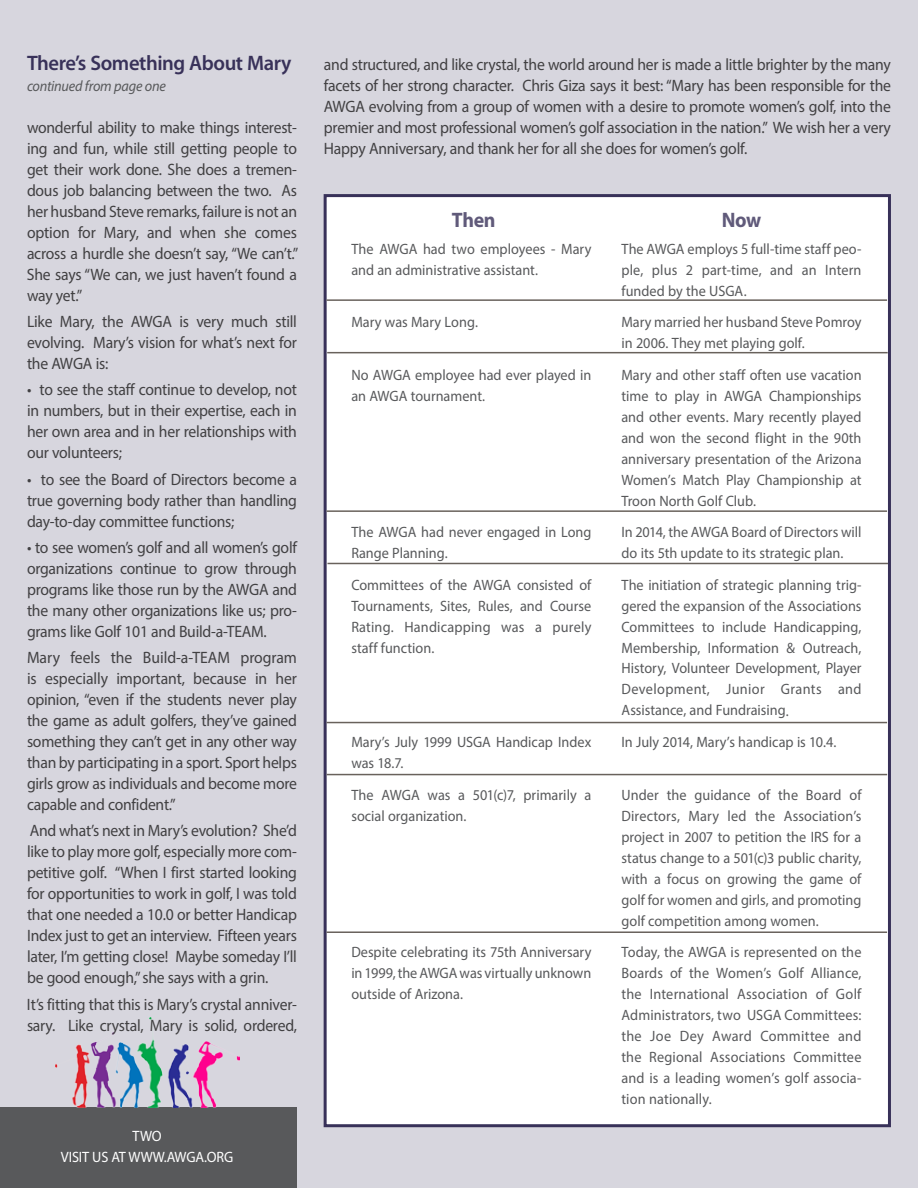
<style>
.page{position:relative;width:918px;height:1188px;background:#d7d6de}
.page>*{position:absolute;margin:0;border:0;box-sizing:border-box;transform-origin:0 0}
.t1{font:600 21px "Myriad Pro";letter-spacing:-.02em;color:#383159}
.t2{font:700 21px "Myriad Pro";letter-spacing:-.02em;color:#605a7a;scale:.95 1}
.t3{font:16.5px/21px "Myriad Pro";letter-spacing:-.015em;color:#414042;text-align:justify;scale:.95 1}
.t4{font:15px/21px "Myriad Pro";color:#58595b;scale:.95 1}
.t5{font:15px/21px "Myriad Pro";letter-spacing:-.01em;color:#fff;text-align:center;scale:.95 1}
.t6{font:italic 15px "Myriad Pro";letter-spacing:-.015em;color:#58595b;scale:.95 1}
</style>
<div class="page">
<div style="left:0;top:1107px;width:297px;height:81px;background:#58595b"></div>
<img style="left:55px;top:1017px;width:184px;height:91px">
<div style="left:324px;top:194px;width:567px;height:933px;background:#fff;border:3px solid #383159"></div>
<hr style="left:327px;top:299px;width:560px;height:2px;background:#69625c">
<hr style="left:327px;top:352px;width:561px;height:1px;background:#69625c">
<hr style="left:327px;top:510px;width:560px;height:2px;background:#69625c">
<hr style="left:327px;top:563px;width:561px;height:1px;background:#69625c">
<hr style="left:327px;top:722px;width:560px;height:1px;background:#69625c">
<hr style="left:327px;top:774px;width:560px;height:1px;background:#69625c">
<hr style="left:327px;top:931px;width:560px;height:2px;background:#69625c">
<p class="t1" style="left:27px;top:49px;width:266px">There’s Something About Mary</p>
<p class="t6" style="left:27px;top:76px;width:148px">continued from page one</p>
<p class="t3" style="left:27px;top:116px;width:287px">wonderful ability to make things interest&shy;ing and fun, while still getting people to get their work done. She does a tremen&shy;dous job balancing between the two. As her husband Steve remarks, failure is not an option for Mary, and when she comes across a hurdle she doesn’t say, “We can’t.” She says “We can, we just haven’t found a way yet.”</p>
<p class="t3" style="left:27px;top:311px;width:286px">Like Mary, the AWGA is very much still evolving. Mary’s vision for what’s next for the AWGA is:</p>
<p class="t3" style="left:27px;top:379px;width:286px">• to see the staff continue to develop, not in numbers, but in their expertise, each in her own area and in her relationships with our volunteers;</p>
<p class="t3" style="left:27px;top:468px;width:286px">• to see the Board of Directors become a true governing body rather than handling day-to-day committee functions;</p>
<p class="t3" style="left:27px;top:537px;width:286px">• to see women’s golf and all women’s golf organizations continue to grow through programs like those run by the AWGA and the many other organizations like us; pro&shy;grams like Golf 101 and Build-a-TEAM.</p>
<p class="t3" style="left:27px;top:647px;width:286px">Mary feels the Build-a-TEAM program is especially important, because in her opinion, “even if the students never play the game as adult golfers, they’ve gained something they can’t get in any other way than by participating in a sport. Sport helps girls grow as individuals and become more capable and confident.”</p>
<p class="t3" style="left:27px;top:820px;width:286px">And what’s next in Mary’s evolution? She’d like to play more golf, especially more com&shy;petitive golf. “When I first started looking for opportunities to work in golf, I was told that one needed a 10.0 or better Handicap Index just to get an interview. Fifteen years later, I’m getting close! Maybe someday I’ll be good enough,” she says with a grin.</p>
<p class="t3" style="left:27px;top:993px;width:286px">It’s fitting that this is Mary’s crystal anniver&shy;sary. Like crystal, Mary is solid, ordered,</p>
<p class="t5" style="left:61px;top:1125px;width:183px">TWO<br>VISIT US AT WWW.AWGA.ORG</p>
<p class="t3" style="left:324px;top:54px;width:598px">and structured, and like crystal, the world around her is made a little brighter by the many facets of her strong character. Chris Giza says it best: “Mary has been responsible for the AWGA evolving from a group of women with a desire to promote women’s golf, into the premier and most professional women’s golf association in the nation.” We wish her a very Happy Anniversary, and thank her for all she does for women’s golf.</p>
<p class="t2" style="left:452px;top:206px;width:48px">Then</p>
<p class="t2" style="left:722px;top:206px;width:43px">Now</p>
<p class="t4" style="left:351px;top:238px;width:254px">The AWGA had two employees - Mary and an administrative assistant.</p>
<p class="t4" style="left:621px;top:238px;width:254px;text-align:justify">The AWGA employs 5 full-time staff peo&shy;ple, plus 2 part-time, and an Intern funded by the USGA.</p>
<p class="t4" style="left:621px;top:311px;width:254px">Mary married her husband Steve Pomroy in 2006. They met playing golf.</p>
<p class="t4" style="left:621px;top:364px;width:254px;text-align:justify">Mary and other staff often use vacation time to play in AWGA Championships and other events. Mary recently played and won the second flight in the 90th anniversary presentation of the Arizona Women’s Match Play Championship at Troon North Golf Club.</p>
<p class="t4" style="left:621px;top:521px;width:254px">In 2014, the AWGA Board of Directors will do its 5th update to its strategic plan.</p>
<p class="t4" style="left:621px;top:574px;width:254px;text-align:justify">The initiation of strategic planning trig&shy;gered the expansion of the Associations Committees to include Handicapping, Membership, Information &amp; Outreach, History, Volunteer Development, Player Development, Junior Grants and Assistance, and Fundraising.</p>
<p class="t4" style="left:621px;top:731px;width:226px">In July 2014, Mary’s handicap is 10.4.</p>
<p class="t4" style="left:621px;top:784px;width:254px;text-align:justify">Under the guidance of the Board of Directors, Mary led the Association’s project in 2007 to petition the IRS for a status change to a 501(c)3 public charity, with a focus on growing the game of golf for women and girls, and promoting golf competition among women.</p>
<p class="t4" style="left:621px;top:941px;width:254px;text-align:justify">Today, the AWGA is represented on the Boards of the Women’s Golf Alliance, the International Association of Golf Administrators, two USGA Committees: the Joe Dey Award Committee and the Regional Associations Committee and is a leading women’s golf associa&shy;tion nationally.</p>
<p class="t4" style="left:351px;top:311px;width:134px">Mary was Mary Long.</p>
<p class="t4" style="left:351px;top:364px;width:254px">No AWGA employee had ever played in an AWGA tournament.</p>
<p class="t4" style="left:351px;top:521px;width:254px">The AWGA had never engaged in Long<br>Range Planning.</p>
<p class="t4" style="left:351px;top:574px;width:254px;text-align:justify">Committees of the AWGA consisted of Tournaments, Sites, Rules, and Course Rating. Handicapping was a purely staff function.</p>
<p class="t4" style="left:351px;top:731px;width:254px">Mary’s July 1999 USGA Handicap Index was 18.7.</p>
<p class="t4" style="left:351px;top:784px;width:254px">The AWGA was a 501(c)7, primarily a social organization.</p>
<p class="t4" style="left:351px;top:941px;width:254px;text-align:justify">Despite celebrating its 75th Anniversary in 1999, the AWGA was virtually unknown outside of Arizona.</p>
</div>
